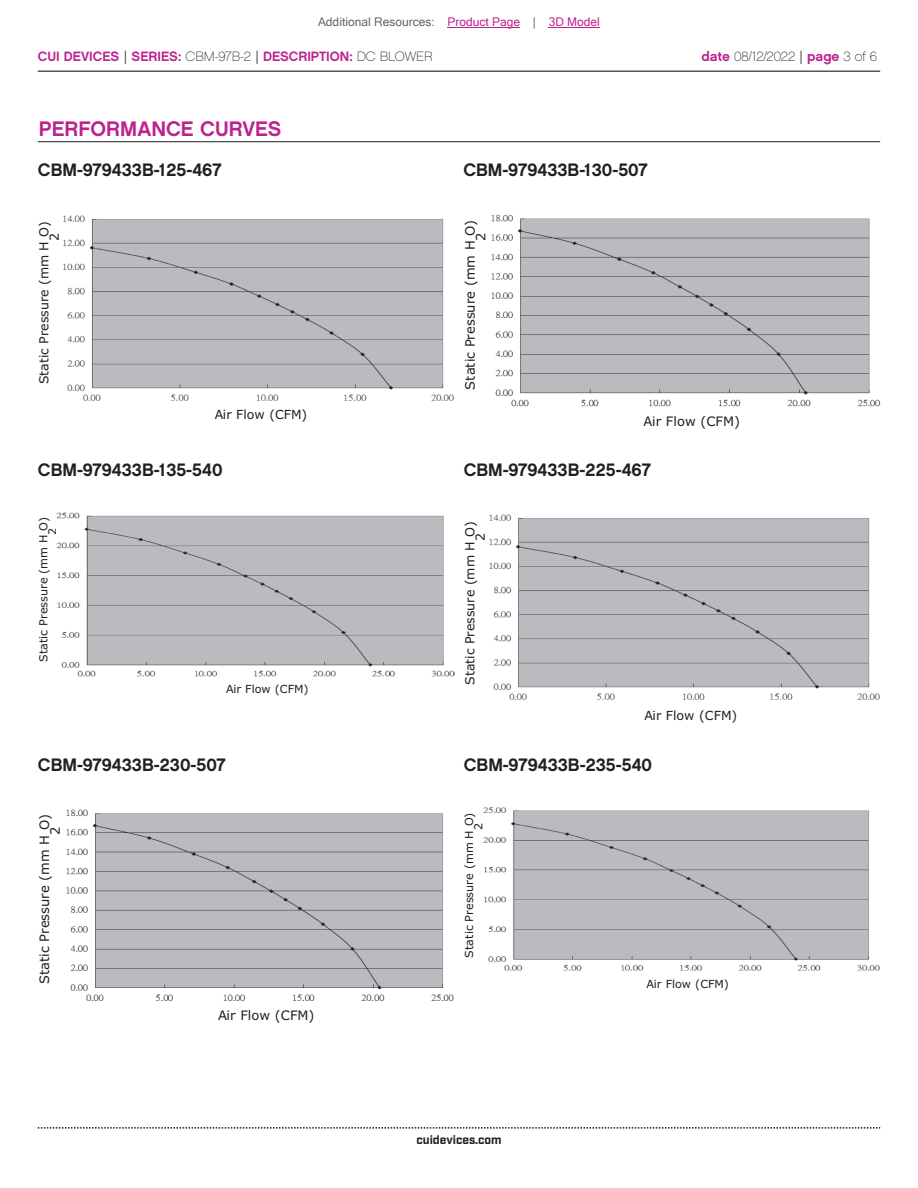
<style>
.page{position:relative;width:918px;height:1188px;background:#fff}
.page>*{position:absolute;margin:0;border:0;box-sizing:border-box;transform-origin:0 0}
.t1{font:21px "Chalet New York Nineteen Sixty";color:#bd238f}
.t2{font:18px "Chalet New York Nineteen Sixty";color:#231f20}
.t3{font:13.5px "Chalet New York Nineteen Sixty";color:#bd238f}
.t4{font:13.5px "Chalet Paris Nineteen Sixty";letter-spacing:-.005em;color:#231f20}
.t5{font:13.05px/10.8px "Verdana";color:#231f20}
.t6{font:12.6px/10.4px "Verdana";color:#231f20}
.t7{font:12.45px/10.4px "Verdana";color:#231f20}
.t8{font:12px "Microsoft Sans Serif";color:#63676b}
.t9{font:700 12px "Industry";color:#231f20}
.t10{font:11.1px/9.1px "Verdana";color:#231f20}
.s1{color:#bd238f}
.s2{font-family:"Industry";color:#231f20}
.s3{font-family:"Chalet Paris Nineteen Sixty";color:#231f20}
.s4{font-family:"Chalet New York Nineteen Sixty";color:#bd238f}
.s5{font-family:"Industry"}
</style>
<div class="page">
<hr style="left:38px;top:71px;width:842px;height:1px;background:#231f20">
<svg style="left:38px;top:1127px;width:842px;height:2px"></svg>
<hr style="left:38px;top:141px;width:842px;height:1px;background:#231f20">
<img style="left:57px;top:512px;width:397px;height:165px">
<img style="left:491px;top:214px;width:389px;height:193px">
<img style="left:63px;top:215px;width:391px;height:186px">
<img style="left:483px;top:807px;width:397px;height:164px">
<img style="left:66px;top:809px;width:388px;height:192px">
<img style="left:489px;top:514px;width:391px;height:186px">
<hr style="left:448px;top:27px;width:72px;height:1px;background:#bd238f">
<hr style="left:549px;top:27px;width:51px;height:1px;background:#bd238f">
<p class="t8" style="left:318px;top:15px;width:283px">Additional Resources: <span class="s1">Product Page</span> | <span class="s1">3D Model</span></p>
<p class="t3" style="left:38px;top:47px;width:396px">CUI DEVICES <span class="s2">|</span> SERIES: <span class="s3">CBM-97B-2</span> <span class="s2">|</span> DESCRIPTION: <span class="s3">DC BLOWER</span></p>
<p class="t4" style="left:702px;top:48px;width:177px"><span class="s4">date</span> 08/12/2022 <span class="s5">|</span> <span class="s4">page</span> 3 of 6</p>
<p class="t1" style="left:39px;top:115px;width:244px">PERFORMANCE CURVES</p>
<p class="t2" style="left:38px;top:158px;width:185px">CBM-979433B-125-467</p>
<p class="t7" style="left:39px;top:241px;width:21px;text-indent:-143px;rotate:-90deg">Static Pressure (mm H O)<br>2</p>
<p class="t7" style="left:215px;top:409px;width:94px">Air Flow (CFM)</p>
<p class="t2" style="left:38px;top:458px;width:186px">CBM-979433B-135-540</p>
<p class="t10" style="left:39px;top:535px;width:19px;text-indent:-127px;rotate:-90deg">Static Pressure (mm H O)<br>2</p>
<p class="t10" style="left:226px;top:684px;width:84px">Air Flow (CFM)</p>
<p class="t2" style="left:38px;top:753px;width:189px">CBM-979433B-230-507</p>
<p class="t5" style="left:39px;top:835px;width:22px;text-indent:-149px;rotate:-90deg">Static Pressure (mm H O)<br>2</p>
<p class="t5" style="left:218px;top:1010px;width:98px">Air Flow (CFM)</p>
<p class="t2" style="left:464px;top:158px;width:186px">CBM-979433B-130-507</p>
<p class="t5" style="left:464px;top:241px;width:22px;text-indent:-149px;rotate:-90deg">Static Pressure (mm H O)<br>2</p>
<p class="t5" style="left:644px;top:415px;width:98px">Air Flow (CFM)</p>
<p class="t2" style="left:464px;top:458px;width:189px">CBM-979433B-225-467</p>
<p class="t6" style="left:464px;top:541px;width:22px;text-indent:-144px;rotate:-90deg">Static Pressure (mm H O)<br>2</p>
<p class="t6" style="left:644px;top:710px;width:94px">Air Flow (CFM)</p>
<p class="t2" style="left:464px;top:753px;width:190px">CBM-979433B-235-540</p>
<p class="t10" style="left:465px;top:830px;width:19px;text-indent:-127px;rotate:-90deg">Static Pressure (mm H O)<br>2</p>
<p class="t9" style="left:416px;top:1132px;width:87px">cuidevices.com</p>
<p class="t10" style="left:647px;top:980px;width:84px">Air Flow (CFM)</p>
</div>
